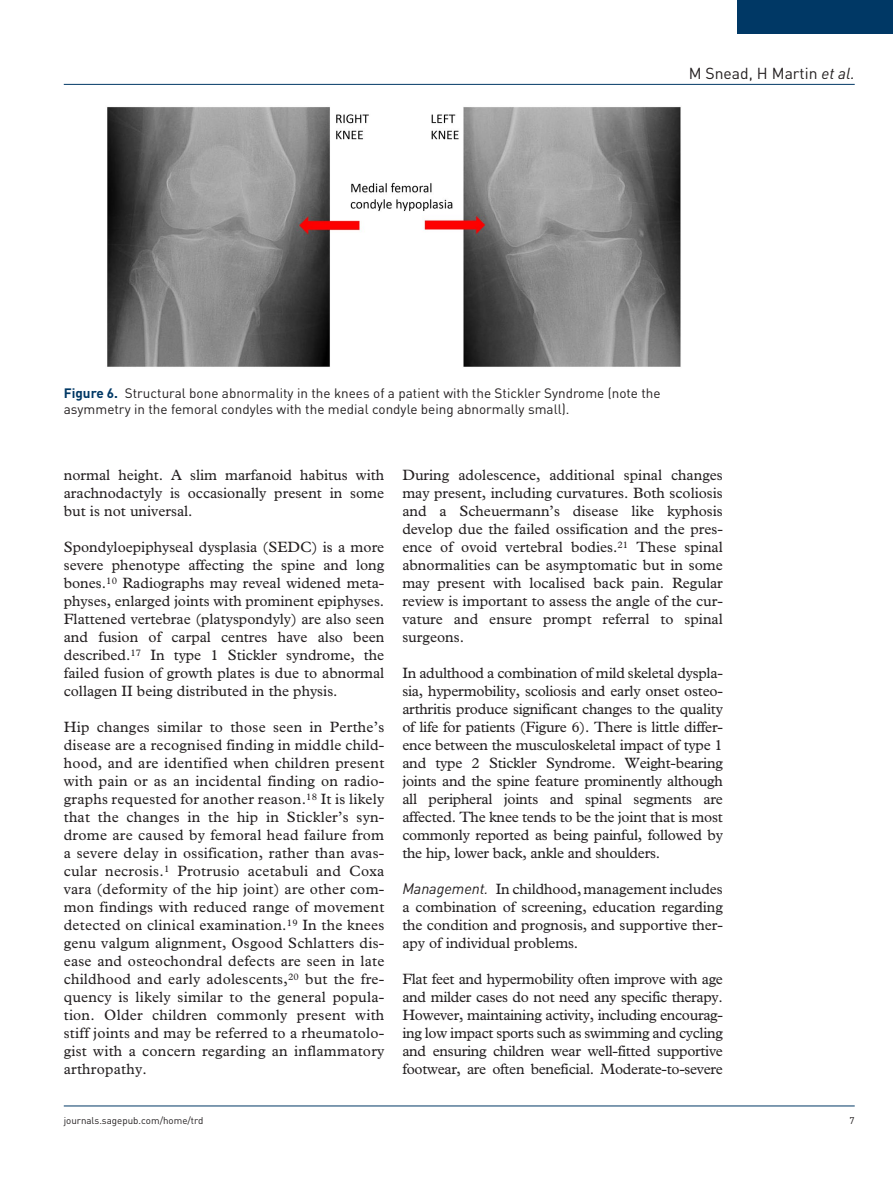
<style>
.page{position:relative;width:893px;height:1191px;background:#fff}
.page>*{position:absolute;margin:0;border:0;box-sizing:border-box;transform-origin:0 0}
.t1{font:15.75px "DIN";color:#231f20}
.t2{font:15px/18px "Plantin Std";color:#231f20;text-align:justify}
.t3{font:13.5px/15.8px "DIN";color:#231f20}
.t4{font:9.75px "DIN";color:#231f20}
.s1{font-style:italic}
.s2{font-weight:700;color:#003865}
.s3{font-family:"DIN";font-style:italic}
</style>
<div class="page">
<hr style="left:64px;top:84px;width:791px;height:1px;background:#003865">
<hr style="left:64px;top:1105px;width:791px;height:1px;background:#003865">
<div style="left:738px;top:0;width:155px;height:34px;background:#003865"></div>
<img style="left:107px;top:107px;width:574px;height:260px">
<p class="t1" style="left:689px;top:63px;width:167px">M Snead, H Martin <span class="s1">et al.</span></p>
<p class="t3" style="left:64px;top:385px;width:598px"><span class="s2">Figure 6.</span> Structural bone abnormality in the knees of a patient with the Stickler Syndrome (note the asymmetry in the femoral condyles with the medial condyle being abnormally small).</p>
<p class="t2" style="left:64px;top:466px;width:322px">normal height. A slim marfanoid habitus with arachnodactyly is occasionally present in some but is not universal.</p>
<p class="t2" style="left:64px;top:538px;width:322px">Spondyloepiphyseal dysplasia (SEDC) is a more severe phenotype affecting the spine and long bones.<sup>10</sup> Radiographs may reveal widened meta&shy;physes, enlarged joints with prominent epiphyses.<br>Flattened vertebrae (platyspondyly) are also seen and fusion of carpal centres have also been described.<sup>17</sup> In type 1 Stickler syndrome, the failed fusion of growth plates is due to abnormal collagen II being distributed in the physis.</p>
<p class="t2" style="left:64px;top:718px;width:322px">Hip changes similar to those seen in Perthe’s disease are a recognised finding in middle child&shy;hood, and are identified when children present with pain or as an incidental finding on radio&shy;graphs requested for another reason.<sup>18</sup> It is likely that the changes in the hip in Stickler’s syn&shy;drome are caused by femoral head failure from a severe delay in ossification, rather than avas&shy;cular necrosis.<sup>1</sup> Protrusio acetabuli and Coxa vara (deformity of the hip joint) are other com&shy;mon findings with reduced range of movement detected on clinical examination.<sup>19</sup> In the knees genu valgum alignment, Osgood Schlatters dis&shy;ease and osteochondral defects are seen in late childhood and early adolescents,<sup>20</sup> but the fre&shy;quency is likely similar to the general popula&shy;tion. Older children commonly present with stiff joints and may be referred to a rheumatolo&shy;gist with a concern regarding an inflammatory arthropathy.</p>
<p class="t2" style="left:402px;top:466px;width:322px">During adolescence, additional spinal changes may present, including curvatures. Both scoliosis and a Scheuermann’s disease like kyphosis develop due the failed ossification and the pres&shy;ence of ovoid vertebral bodies.<sup>21</sup> These spinal abnormalities can be asymptomatic but in some may present with localised back pain. Regular review is important to assess the angle of the cur&shy;vature and ensure prompt referral to spinal surgeons.</p>
<p class="t2" style="left:402px;top:664px;width:322px">In adulthood a combination of mild skeletal dyspla&shy;sia, hypermobility, scoliosis and early onset osteo&shy;arthritis produce significant changes to the quality of life for patients (Figure 6). There is little differ&shy;ence between the musculoskeletal impact of type 1 and type 2 Stickler Syndrome. Weight-bearing joints and the spine feature prominently although all peripheral joints and spinal segments are affected. The knee tends to be the joint that is most commonly reported as being painful, followed by the hip, lower back, ankle and shoulders.</p>
<p class="t2" style="left:402px;top:880px;width:322px"><span class="s3">Management.</span> In childhood, management includes a combination of screening, education regarding the condition and prognosis, and supportive ther&shy;apy of individual problems.</p>
<p class="t2" style="left:402px;top:970px;width:322px">Flat feet and hypermobility often improve with age and milder cases do not need any specific therapy.<br>However, maintaining activity, including encourag&shy;ing low impact sports such as swimming and cycling and ensuring children wear well-fitted supportive footwear, are often beneficial. Moderate-to-severe</p>
<p class="t4" style="left:64px;top:1114px;width:141px">journals.sagepub.com/home/trd</p>
<p class="t4" style="left:850px;top:1114px;width:7px">7</p>
</div>
